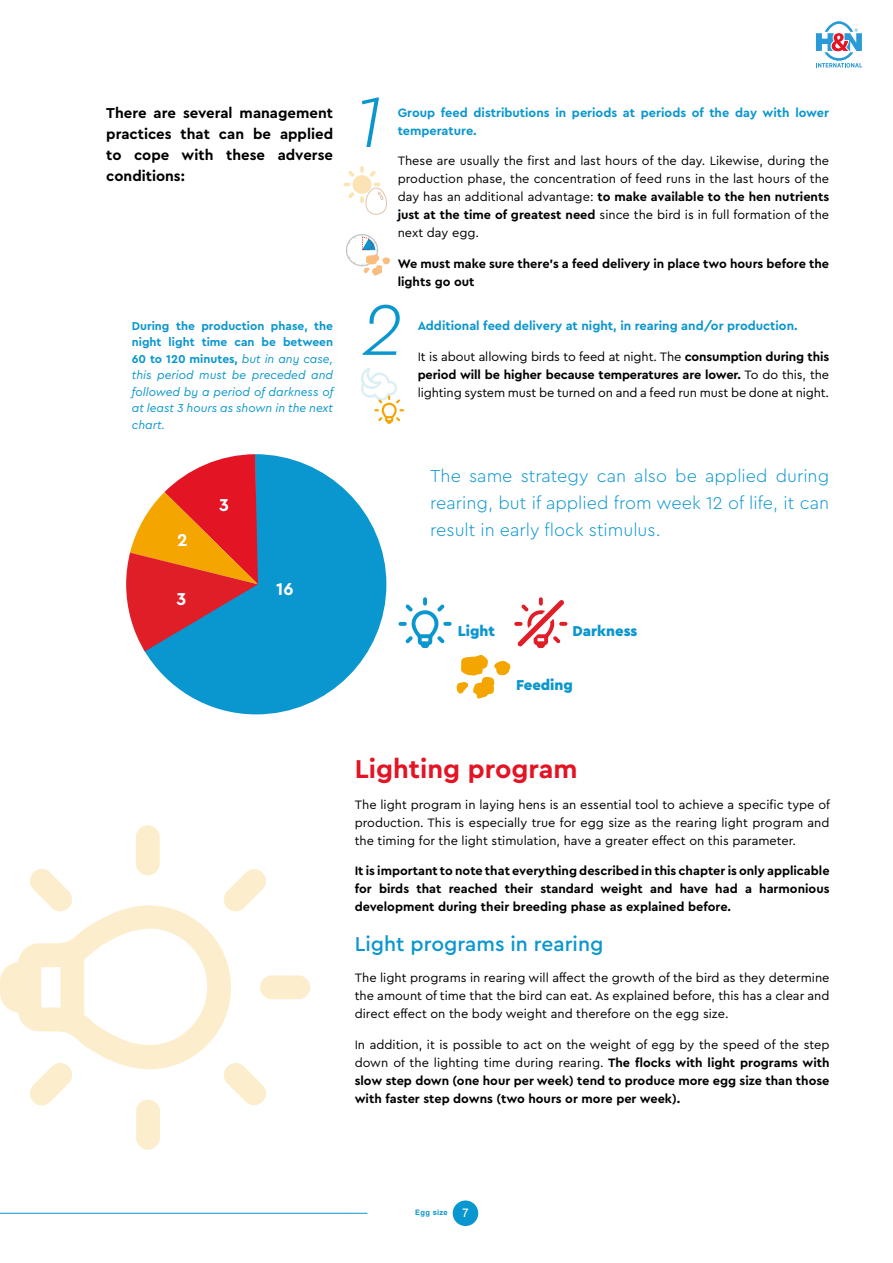
<style>
.page{position:relative;width:893px;height:1263px;background:#fff}
.page>*{position:absolute;margin:0;border:0;box-sizing:border-box;transform-origin:0 0}
.Texto_base{font:italic 300 75px "Cera Pro";color:#0a96ce}
.Texto_base-2{font:700 27px "Cera Pro";color:#e31424}
.Texto_base-3{font:500 21px "Cera Pro";color:#0a96ce}
.Destacado{font:300 18px/27px "Cera Pro";color:#0a96ce;text-align:justify}
.Destacado-2{font:700 18px "Cera Pro";color:#fff}
.Texto_base-4{font:700 15px/21px "Cera Pro";color:#000;text-align:justify}
.Pie_de_foto{font:900 15px "Cera Pro";color:#0a96ce}
.Texto_base-5{font:12.75px/18px "Cera Pro";color:#000;text-align:justify}
.Texto_base-6{font:700 12.75px/18px "Cera Pro";color:#000;text-align:justify}
.Texto_base-7{font:700 12.75px/18px "Cera Pro";color:#0a96ce}
.estudio{font:italic 12px/16.5px "Cera Pro";color:#0a96ce;text-align:justify}
.t1{font:700 7.5px "Arial";letter-spacing:.04em;color:#0a96ce}
.s1{font-weight:700}
.s2{font-weight:700;font-style:normal}
.s3{font-weight:400}
.s4{font-weight:400;font-size:12px;color:#fff}
</style>
<div class="page">
<div style="left:136px;top:825px;width:24px;height:50px;background:#fcedcd;border-radius:12px"></div>
<div style="left:260px;top:975px;width:50px;height:24px;background:#fcedcd;border-radius:12px"></div>
<div style="left:136px;top:1099px;width:24px;height:51px;background:#fcedcd;border-radius:12px"></div>
<svg style="left:0;top:867px;width:267px;height:240px"></svg>
<svg style="left:361px;top:368px;width:43px;height:56px"></svg>
<svg style="left:345px;top:234px;width:45px;height:42px"></svg>
<svg style="left:144px;top:454px;width:242px;height:260px;fill:#0a96ce"></svg>
<svg style="left:126px;top:454px;width:132px;height:197px"></svg>
<svg style="left:398px;top:597px;width:54px;height:51px"></svg>
<svg style="left:514px;top:597px;width:53px;height:51px"></svg>
<svg style="left:457px;top:655px;width:53px;height:43px"></svg>
<div style="left:353px;top:175px;width:18px;height:19px;background:#fbe3b3;border-radius:50%"></div>
<svg style="left:360px;top:166px;width:4px;height:7px"></svg>
<svg style="left:348px;top:171px;width:6px;height:6px"></svg>
<svg style="left:344px;top:183px;width:6px;height:3px"></svg>
<svg style="left:348px;top:192px;width:6px;height:6px"></svg>
<svg style="left:370px;top:171px;width:6px;height:6px"></svg>
<svg style="left:360px;top:183px;width:27px;height:32px"></svg>
<hr style="left:0;top:1213px;width:367px;height:1px;background:#0a96ce">
<div style="left:453px;top:1200px;width:25px;height:26px;background:#0a96ce;border-radius:50%"></div>
<svg style="left:816px;top:21px;width:46px;height:46px"></svg>
<p class="Texto_base-4" style="left:106px;top:102px;width:228px">There are several management practices that can be applied to cope with these adverse conditions:</p>
<p class="Texto_base" style="left:354px;top:72px;width:29px">1</p>
<p class="Texto_base-7" style="left:398px;top:103px;width:433px">Group feed distributions in periods at periods of the day with lower temperature.</p>
<p class="Texto_base-5" style="left:398px;top:152px;width:433px">These are usually the first and last hours of the day. Likewise, during the production phase, the concentration of feed runs in the last hours of the day has an additional advantage: <span class="s1">to make available to the hen nutrients just at the time of greatest need</span> since the bird is in full formation of the next day egg.</p>
<p class="Texto_base-6" style="left:398px;top:254px;width:433px">We must make sure there’s a feed delivery in place two hours before the lights go out</p>
<p class="Texto_base" style="left:362px;top:280px;width:43px">2</p>
<p class="Texto_base-7" style="left:418px;top:316px;width:381px">Additional feed delivery at night, in rearing and/or production.</p>
<p class="Texto_base-5" style="left:418px;top:347px;width:413px">It is about allowing birds to feed at night. The <span class="s1">consumption during this period will be higher because temperatures are lower.</span> To do this, the lighting system must be turned on and a feed run must be done at night.</p>
<p class="estudio" style="left:132px;top:317px;width:203px"><span class="s2">During the production phase, the night light time can be between 60 to 120 minutes,</span> but in any case, this period must be preceded and followed by a period of darkness of at least 3 hours as shown in the next chart.</p>
<p class="Destacado-2" style="left:177px;top:528px;width:12px">2</p>
<p class="Destacado-2" style="left:176px;top:587px;width:11px">3</p>
<p class="Destacado-2" style="left:219px;top:493px;width:11px">3</p>
<p class="Destacado-2" style="left:276px;top:577px;width:19px">16</p>
<p class="Destacado" style="left:430px;top:461px;width:401px">The same strategy can also be applied during rearing, but if applied from week 12 of life, it can result in early flock stimulus.</p>
<p class="Pie_de_foto" style="left:458px;top:621px;width:39px">Light</p>
<p class="Pie_de_foto" style="left:573px;top:621px;width:66px">Darkness</p>
<p class="Pie_de_foto" style="left:516px;top:675px;width:58px">Feeding</p>
<p class="Texto_base-2" style="left:355px;top:751px;width:224px">Lighting program</p>
<p class="Texto_base-5" style="left:355px;top:795px;width:477px">The light program in laying hens is an essential tool to achieve a specific type of production. This is especially true for egg size as the rearing light program and the timing for the light stimulation, have a greater effect on this parameter.</p>
<p class="Texto_base-6" style="left:355px;top:861px;width:476px">It is important to note that everything described in this chapter is only applicable for birds that reached their standard weight and have had a harmonious development during their breeding phase as explained before.</p>
<p class="Texto_base-3" style="left:355px;top:930px;width:250px">Light programs in rearing</p>
<p class="Texto_base-5" style="left:355px;top:968px;width:476px">The light programs in rearing will affect the growth of the bird as they determine the amount of time that the bird can eat. As explained before, this has a clear and direct effect on the body weight and therefore on the egg size.</p>
<p class="Texto_base-6" style="left:355px;top:1035px;width:476px"><span class="s3">In addition, it is possible to act on the weight of egg by the speed of the step down of the lighting time during rearing.</span> The flocks with light programs with slow step down (one hour per week) tend to produce more egg size than those with faster step downs (two hours or more per week).</p>
<p class="t1" style="left:415px;top:1207px;width:55px">Egg size <span class="s4">7</span></p>
</div>
